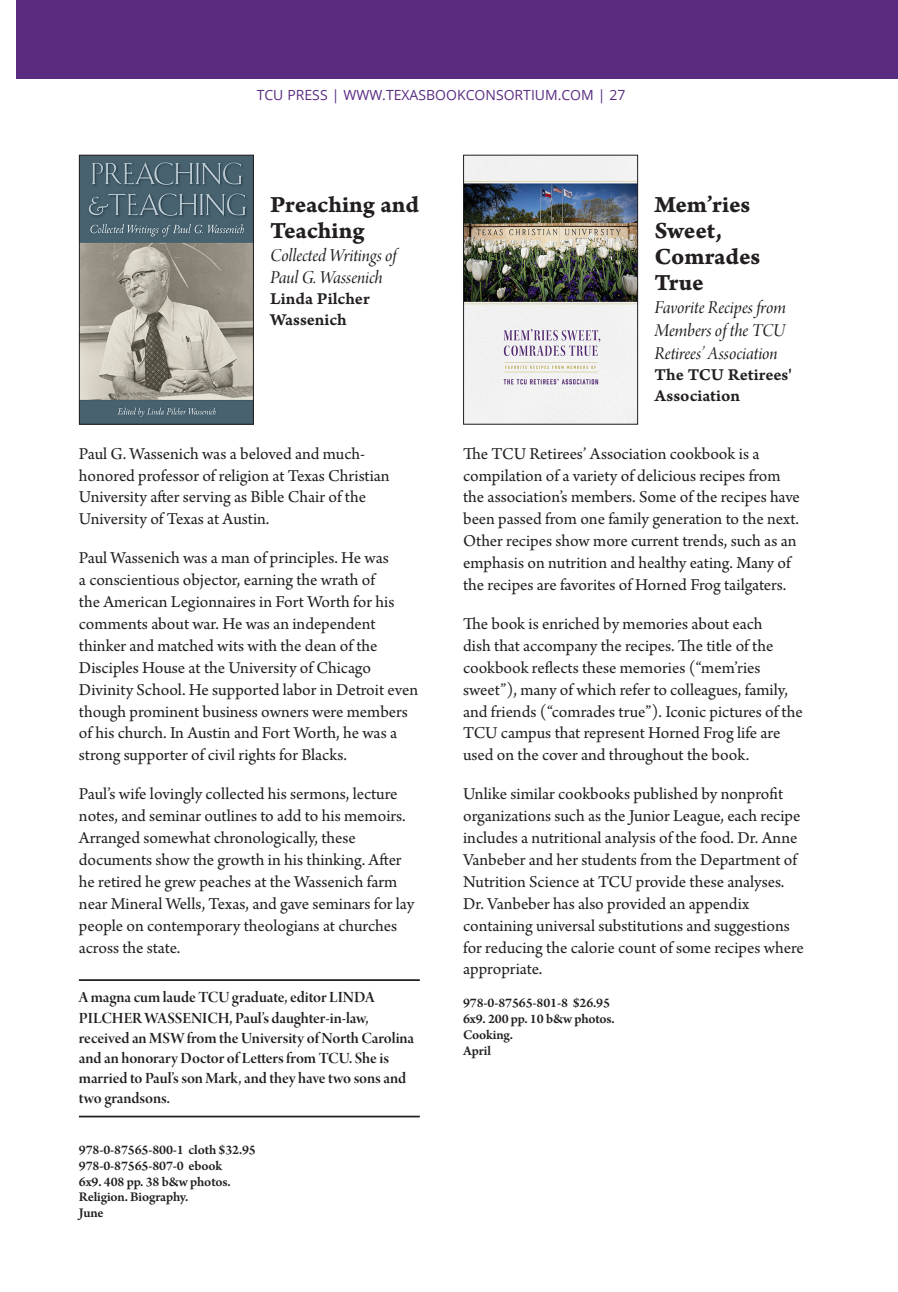
<style>
.page{position:relative;width:898px;height:1292px;background:#fff}
.page>*{position:absolute;margin:0;border:0;box-sizing:border-box;transform-origin:0 0}
.t1{font:24.5px/26.2px "Arno Pro Bold Caption";letter-spacing:-.005em;color:#231f20}
.t2{font:19.25px/22.8px "Arno Pro Italic Display";letter-spacing:-.005em;color:#231f20}
.t3{font:17.5px/21.9px "Arno Pro";color:#231f20}
.t4{font:17.5px/21px "Arno Pro Smbd Caption";color:#231f20}
.t5{font:16.62px/20.1px "Arno Pro Smbd Display";letter-spacing:-.005em;color:#231f20}
.t6{font:600 14px/15.8px "Arno Pro";letter-spacing:-.01em;color:#231f20}
.t7{font:14px "Open Sans";color:#592c82}
</style>
<div class="page">
<div style="left:16px;top:0;width:882px;height:79px;background:#592c82"></div>
<hr style="left:79px;top:979px;width:341px;height:2px;background:#231f20">
<hr style="left:79px;top:1115px;width:341px;height:2px;background:#231f20">
<img style="left:81px;top:157px;width:171px;height:265px">
<div style="left:79px;top:155px;width:175px;height:269px;border:1px solid #231f20"></div>
<img style="left:465px;top:157px;width:171px;height:265px">
<div style="left:463px;top:155px;width:175px;height:269px;border:1px solid #231f20"></div>
<p class="t7" style="left:257px;top:85px;width:370px">TCU PRESS | WWW.TEXASBOOKCONSORTIUM.COM | 27</p>
<h1 class="t1" style="left:270px;top:192px;width:150px">Preaching and<br>Teaching</h1>
<p class="t2" style="left:270px;top:245px;width:128px">Collected Writings of<br>Paul G. Wassenich</p>
<p class="t4" style="left:270px;top:289px;width:101px">Linda Pilcher<br>Wassenich</p>
<h1 class="t1" style="left:654px;top:192px;width:107px">Mem’ries<br>Sweet,<br>Comrades<br>True</h1>
<p class="t2" style="left:654px;top:297px;width:133px;text-align:justify">Favorite Recipes from Members of the TCU Retirees’ Association</p>
<p class="t4" style="left:654px;top:365px;width:139px">The TCU Retirees'<br>Association</p>
<p class="t3" style="left:79px;top:443px;width:312px">Paul G. Wassenich was a beloved and much&shy;honored professor of religion at Texas Christian University after serving as Bible Chair of the University of Texas at Austin.</p>
<p class="t3" style="left:79px;top:548px;width:341px">Paul Wassenich was a man of principles. He was<br>a conscientious objector, earning the wrath of<br>the American Legionnaires in Fort Worth for his comments about war. He was an independent thinker and matched wits with the dean of the Disciples House at the University of Chicago Divinity School. He supported labor in Detroit even though prominent business owners were members of his church. In Austin and Fort Worth, he was a strong supporter of civil rights for Blacks.</p>
<p class="t3" style="left:79px;top:784px;width:337px">Paul’s wife lovingly collected his sermons, lecture notes, and seminar outlines to add to his memoirs.<br>Arranged somewhat chronologically, these documents show the growth in his thinking. After he retired he grew peaches at the Wassenich farm near Mineral Wells, Texas, and gave seminars for lay people on contemporary theologians at churches across the state.</p>
<p class="t5" style="left:79px;top:988px;width:337px">A magna cum laude TCU graduate, editor LINDA PILCHER WASSENICH, Paul’s daughter-in-law, received an MSW from the University of North Carolina and an honorary Doctor of Letters from TCU. She is married to Paul’s son Mark, and they have two sons and two grandsons.</p>
<p class="t6" style="left:79px;top:1142px;width:178px">978-0-87565-800-1 cloth $32.95<br>978-0-87565-807-0 ebook<br>6x9. 408 pp. 38 b&amp;w photos.<br>Religion. Biography.<br>June</p>
<p class="t3" style="left:463px;top:443px;width:338px">The TCU Retirees’ Association cookbook is a compilation of a variety of delicious recipes from the association’s members. Some of the recipes have been passed from one family generation to the next.<br>Other recipes show more current trends, such as an emphasis on nutrition and healthy eating. Many of the recipes are favorites of Horned Frog tailgaters.</p>
<p class="t3" style="left:463px;top:614px;width:341px">The book is enriched by memories about each<br>dish that accompany the recipes. The title of the cookbook reflects these memories (“mem’ries sweet”), many of which refer to colleagues, family, and friends (“comrades true”). Iconic pictures of the TCU campus that represent Horned Frog life are used on the cover and throughout the book.</p>
<p class="t3" style="left:463px;top:784px;width:342px">Unlike similar cookbooks published by nonprofit organizations such as the Junior League, each recipe includes a nutritional analysis of the food. Dr. Anne Vanbeber and her students from the Department of Nutrition Science at TCU provide these analyses.<br>Dr. Vanbeber has also provided an appendix containing universal substitutions and suggestions for reducing the calorie count of some recipes where appropriate.</p>
<p class="t6" style="left:463px;top:996px;width:153px">978-0-87565-801-8 $26.95<br>6x9. 200 pp. 10 b&amp;w photos.<br>Cooking.<br>April</p>
</div>
